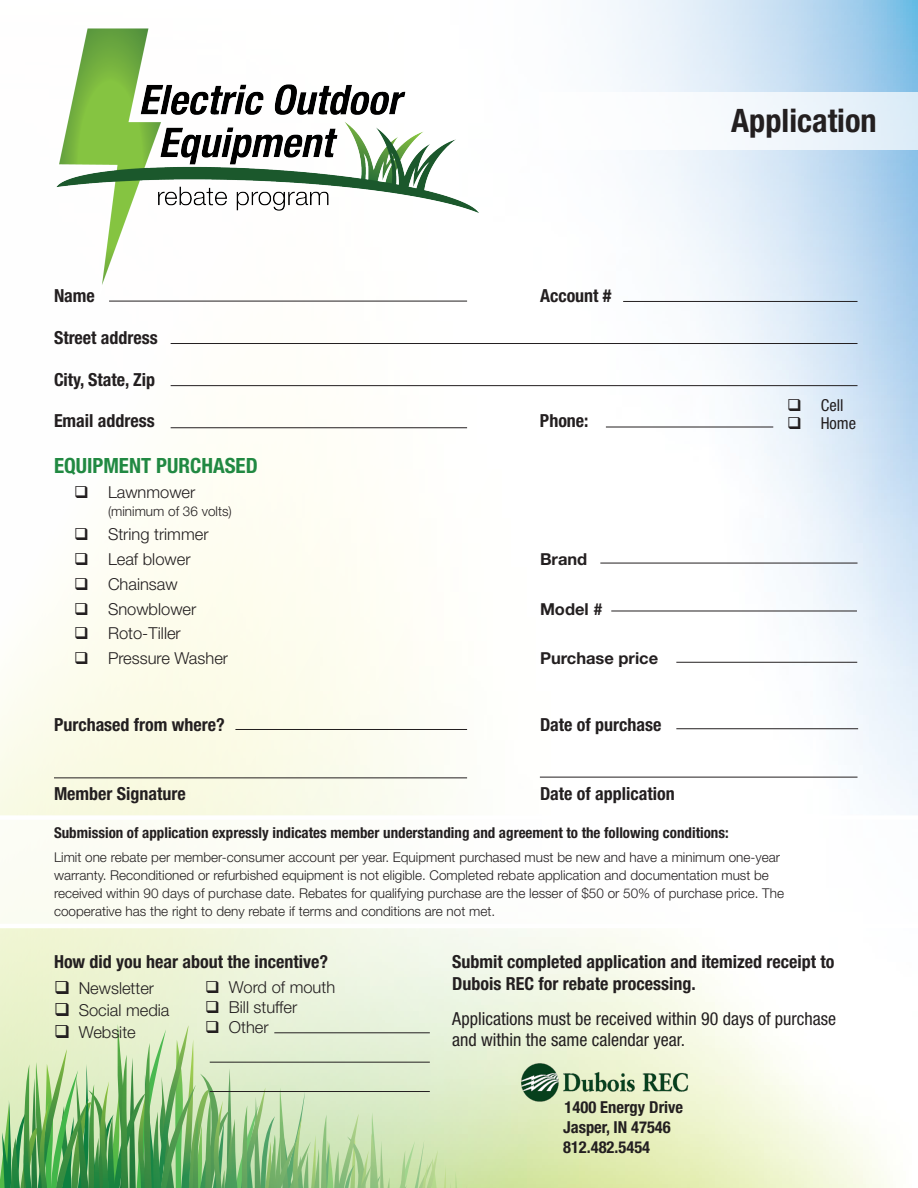
<style>
.page{position:relative;width:918px;height:1188px;background:#fff}
.page>*{position:absolute;margin:0;border:0;box-sizing:border-box;transform-origin:0 0}
.t1{font:700 condensed 32.4px "Helvetica Neue LT Std";color:#231f20}
.Question{font:700 condensed 21px "Helvetica Neue LT Std";color:#218942}
.Question-2{font:700 condensed 18px/21.6px "Helvetica Neue LT Std";color:#231f20}
.t2{font:condensed 18px/21.6px "Helvetica Neue LT Std";color:#231f20}
.Question-3{font:300 16.5px "Helvetica Neue LT Std";color:#231f20}
.t3{font:700 condensed 16.5px/19.8px "Helvetica Neue LT Std";color:#231f20}
.Question-4{font:700 16.5px "Helvetica Neue LT Std";color:#231f20}
.Question-5{font:condensed 16.5px "Helvetica Neue LT Std";color:#231f20}
.Question-6{font:700 condensed 15px "Helvetica Neue LT Std";color:#231f20}
.Question-7{font:300 13.5px/18px "Helvetica Neue LT Std";color:#231f20}
</style>
<div class="page">
<img style="left:0;top:0;width:918px;height:1024px">
<div style="left:539px;top:93px;width:379px;height:57px;background:linear-gradient(to right,#fff,#e1eef8)"></div>
<svg style="left:0;top:1024px;width:893px;height:164px;background:#cde3b9"></svg>
<div style="left:0;top:819px;width:918px;height:107px;background:#fff"></div>
<hr style="left:171px;top:343px;width:687px;height:1px;background:#231f20">
<hr style="left:171px;top:385px;width:687px;height:1px;background:#231f20">
<hr style="left:171px;top:427px;width:296px;height:1px;background:#231f20">
<hr style="left:623px;top:301px;width:235px;height:1px;background:#231f20">
<hr style="left:600px;top:563px;width:258px;height:1px;background:#231f20">
<hr style="left:606px;top:427px;width:167px;height:1px;background:#231f20">
<hr style="left:54px;top:777px;width:413px;height:1px;background:#231f20">
<hr style="left:540px;top:777px;width:318px;height:1px;background:#231f20">
<hr style="left:611px;top:611px;width:246px;height:1px;background:#231f20">
<hr style="left:676px;top:662px;width:181px;height:1px;background:#231f20">
<hr style="left:274px;top:1032px;width:156px;height:1px;background:#231f20">
<hr style="left:210px;top:1062px;width:220px;height:1px;background:#231f20">
<hr style="left:210px;top:1091px;width:220px;height:1px;background:#231f20">
<div style="left:0;top:815px;width:918px;height:5px;background:#fff"></div>
<hr style="left:0;top:924px;width:918px;height:4px;background:#fff">
<img style="left:29px;top:1px;width:473px;height:315px">
<hr style="left:235px;top:729px;width:232px;height:1px;background:#231f20">
<hr style="left:676px;top:728px;width:182px;height:1px;background:#231f20">
<img style="left:521px;top:1063px;width:167px;height:38px">
<svg style="left:89px;top:498px;width:16px;height:1px"></svg>
<svg style="left:89px;top:540px;width:16px;height:1px"></svg>
<svg style="left:89px;top:565px;width:16px;height:1px"></svg>
<svg style="left:89px;top:590px;width:16px;height:1px"></svg>
<svg style="left:89px;top:615px;width:16px;height:1px"></svg>
<svg style="left:89px;top:639px;width:16px;height:1px"></svg>
<svg style="left:89px;top:664px;width:16px;height:1px"></svg>
<p class="Question-2" style="left:54px;top:284px;width:42px">Name</p>
<p class="Question-2" style="left:540px;top:284px;width:73px">Account #</p>
<p class="Question-2" style="left:54px;top:326px;width:105px">Street address</p>
<p class="Question-2" style="left:54px;top:368px;width:103px">City, State, Zip</p>
<p class="Question-2" style="left:54px;top:410px;width:102px">Email address</p>
<p class="Question-2" style="left:540px;top:410px;width:50px">Phone:</p>
<p class="Question" style="left:54px;top:453px;width:205px">EQUIPMENT PURCHASED</p>
<p class="Question-3" style="left:74px;top:482px;width:123px">❑ Lawnmower</p>
<p class="Question-7" style="left:108px;top:502px;width:125px">(minimum of 36 volts)</p>
<p class="Question-3" style="left:74px;top:524px;width:136px">❑ String trimmer</p>
<p class="Question-3" style="left:74px;top:549px;width:118px">❑ Leaf blower</p>
<p class="Question-4" style="left:540px;top:549px;width:49px">Brand</p>
<p class="Question-3" style="left:74px;top:574px;width:105px">❑ Chainsaw</p>
<p class="Question-3" style="left:74px;top:599px;width:124px">❑ Snowblower</p>
<p class="Question-4" style="left:540px;top:599px;width:64px">Model #</p>
<p class="Question-3" style="left:74px;top:623px;width:108px">❑ Roto-Tiller</p>
<p class="Question-3" style="left:74px;top:648px;width:155px">❑ Pressure Washer</p>
<p class="Question-4" style="left:540px;top:648px;width:120px">Purchase price</p>
<p class="Question-2" style="left:54px;top:713px;width:172px">Purchased from where?</p>
<p class="Question-2" style="left:540px;top:713px;width:123px">Date of purchase</p>
<p class="t1" style="left:731px;top:101px;width:147px">Application</p>
<p class="Question-5" style="left:787px;top:395px;width:58px">❑ Cell</p>
<p class="Question-5" style="left:787px;top:413px;width:71px">❑ Home</p>
<p class="Question-2" style="left:54px;top:782px;width:133px">Member Signature</p>
<p class="Question-2" style="left:540px;top:782px;width:136px">Date of application</p>
<p class="Question-6" style="left:54px;top:823px;width:676px">Submission of application expressly indicates member understanding and agreement to the following conditions:</p>
<p class="Question-7" style="left:54px;top:848px;width:732px">Limit one rebate per member-consumer account per year. Equipment purchased must be new and have a minimum one-year warranty. Reconditioned or refurbished equipment is not eligible. Completed rebate application and documentation must be received within 90 days of purchase date. Rebates for qualifying purchase are the lesser of $50 or 50% of purchase price. The cooperative has the right to deny rebate if terms and conditions are not met.</p>
<p class="Question-2" style="left:452px;top:951px;width:384px">Submit completed application and itemized receipt to<br>Dubois REC for rebate processing.</p>
<p class="t2" style="left:452px;top:1007px;width:386px">Applications must be received within 90 days of purchase and within the same calendar year.</p>
<p class="Question-2" style="left:54px;top:951px;width:276px">How did you hear about the incentive?</p>
<p class="Question-3" style="left:205px;top:977px;width:132px">❑ Word of mouth</p>
<p class="Question-3" style="left:205px;top:997px;width:94px">❑ Bill stuffer</p>
<p class="Question-3" style="left:205px;top:1017px;width:65px">❑ Other</p>
<p class="Question-3" style="left:54px;top:978px;width:102px">❑ Newsletter</p>
<p class="Question-3" style="left:54px;top:1000px;width:117px">❑ Social media</p>
<p class="Question-3" style="left:54px;top:1022px;width:83px">❑ Website</p>
<p class="t3" style="left:563px;top:1097px;width:122px">1400 Energy Drive<br>Jasper, IN 47546<br>812.482.5454</p>
</div>
